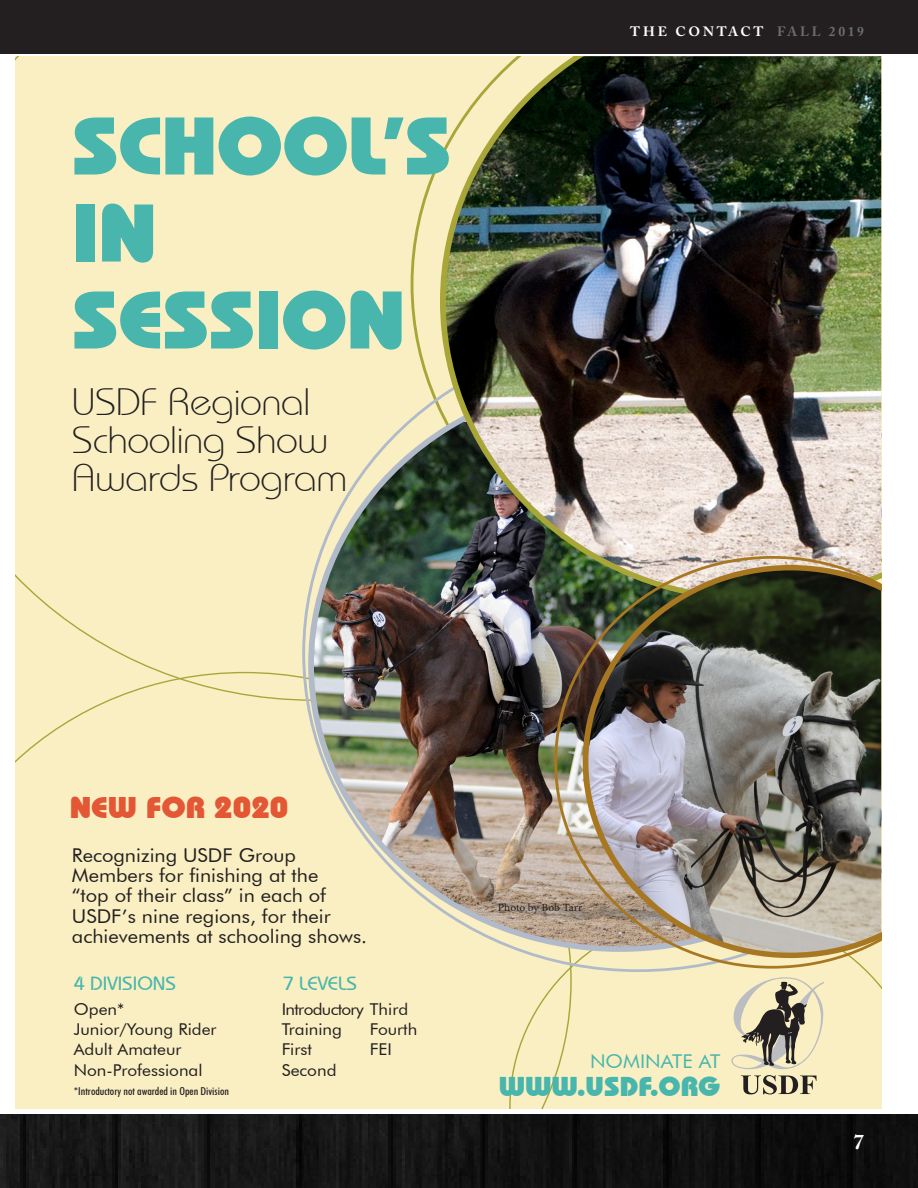
<style>
.page{position:relative;width:918px;height:1188px;background:#fff}
.page>*{position:absolute;margin:0;border:0;box-sizing:border-box;transform-origin:0 0}
.t1{font:800 81.6px/87px "Bauhaus IT Cby BT";letter-spacing:-.01em;color:#48b6ac;scale:1.06 1}
.t2{font:300 38.1px/38.1px "Bauhaus IT Cby BT";letter-spacing:-.01em;color:#231f20;scale:1.06 1}
.t3{font:800 29.85px "Bauhaus IT Cby BT";color:#e35735;scale:1.06 1}
.t4{font:800 27.15px "Bauhaus IT Cby BT";color:#48b6ac;scale:1.06 1}
.t5{font:700 21px "Adobe Caslon Pro";color:#fff}
.t6{font:19.05px/20.4px "Futura BT";color:#231f20;scale:1.06 1}
.t7{font:500 19.05px "Bauhaus IT Cby BT";color:#48b6ac;scale:1.06 1}
.t8{font:19.05px "Futura BT";color:#48b6ac;scale:1.06 1}
.t9{font:16.35px/20.4px "Futura BT";color:#231f20;scale:1.06 1}
.t10{font:700 13.5px "Adobe Caslon Pro";letter-spacing:.2em;color:#fff}
.t11{font:500 condensed 10.8px "Futura BT";color:#231f20;scale:1.06 1}
.t12{font:10.8px "Minion Pro";letter-spacing:-.005em;color:#231f20;scale:1.06 1}
.s1{color:#6c6d70}
</style>
<div class="page">
<img style="left:0;top:1115px;width:918px;height:73px">
<div style="left:0;top:0;width:918px;height:54px;background:#231f20"></div>
<div style="left:572px;top:972px;width:309px;height:136px;background:#f9efc3"></div>
<div style="left:15px;top:701px;width:557px;height:407px;background:#f9efc3"></div>
<div style="left:15px;top:56px;width:425px;height:645px;background:#f9efc3"></div>
<div style="left:302px;top:334px;width:579px;height:638px;background:#f9efc3"></div>
<img style="left:308px;top:377px;width:246px;height:575px">
<img style="left:440px;top:56px;width:441px;height:546px">
<img style="left:554px;top:556px;width:327px;height:413px">
<img style="left:583px;top:565px;width:298px;height:393px">
<svg style="left:731px;top:977px;width:93px;height:92px;background:#beb79c"></svg>
<svg style="left:741px;top:1075px;width:76px;height:19px"></svg>
<p class="t1" style="left:72px;top:104px;width:360px">SCHOOL’S<br>IN<br>SESSION</p>
<p class="t2" style="left:72px;top:382px;width:261px">USDF Regional<br>Schooling Show<br>Awards Program</p>
<p class="t10" style="left:630px;top:23px;width:235px">THE CONTACT <span class="s1">FALL 2019</span></p>
<p class="t3" style="left:70px;top:789px;width:208px">NEW FOR 2020</p>
<p class="t6" style="left:72px;top:844px;width:280px">Recognizing USDF Group<br>Members for finishing at the<br>“top of their class” in each of<br>USDF’s nine regions, for their achievements at schooling shows.</p>
<p class="t7" style="left:74px;top:972px;width:98px">4 DIVISIONS</p>
<p class="t7" style="left:283px;top:972px;width:72px">7 LEVELS</p>
<p class="t9" style="left:74px;top:998px;width:136px">Open*<br>Junior/Young Rider<br>Adult Amateur<br>Non-Professional</p>
<p class="t9" style="left:282px;top:998px;width:121px">Introductory Third<br>Training<br>First<br>Second</p>
<p class="t9" style="left:370px;top:1019px;width:46px">Fourth<br>FEI</p>
<p class="t11" style="left:74px;top:1084px;width:148px">*Introductory not awarded in Open Division</p>
<p class="t12" style="left:498px;top:901px;width:81px">Photo by Bob Tarr</p>
<p class="t8" style="left:590px;top:1050px;width:125px">NOMINATE AT</p>
<p class="t4" style="left:499px;top:1070px;width:211px">WWW.USDF.ORG</p>
<p class="t5" style="left:854px;top:1130px;width:12px">7</p>
</div>
